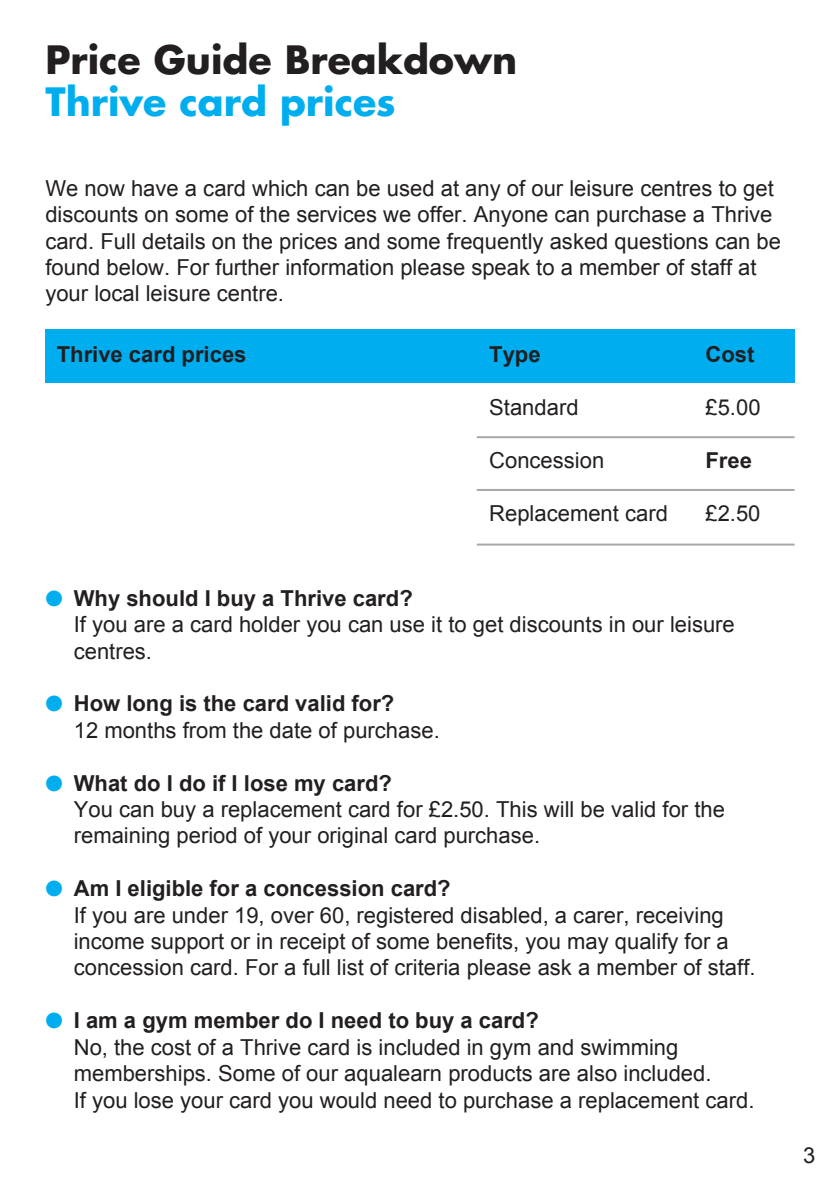
<style>
.page{position:relative;width:840px;height:1191px;background:#fff}
.page>*{position:absolute;margin:0;border:0;box-sizing:border-box;transform-origin:0 0}
.t1{font:700 38px "Futura";color:#231f20}
.t2{font:700 38px "Futura";color:#00aeef}
.t3{font:22px/26.4px "Arial";color:#231f20}
.t4{font:700 22px "Arial";color:#231f20}
.t5{font:700 22px "Arial";color:#231f20}
.s1{color:#00aeef}
.s2{font-weight:700}
</style>
<div class="page">
<div style="left:45px;top:329px;width:749px;height:54px;background:#00aeef"></div>
<hr style="left:476px;top:436px;width:318px;height:2px;background:#a8a9ad">
<hr style="left:476px;top:489px;width:318px;height:2px;background:#a8a9ad">
<hr style="left:476px;top:543px;width:318px;height:2px;background:#a8a9ad">
<p class="t1" style="left:45px;top:33px;width:473px">Price Guide Breakdown</p>
<p class="t2" style="left:45px;top:75px;width:352px">Thrive card prices</p>
<p class="t3" style="left:45px;top:175px;width:736px">We now have a card which can be used at any of our leisure centres to get discounts on some of the services we offer. Anyone can purchase a Thrive card. Full details on the prices and some frequently asked questions can be found below. For further information please speak to a member of staff at your local leisure centre.</p>
<p class="t4" style="left:57px;top:340px;width:191px">Thrive card prices</p>
<p class="t4" style="left:489px;top:340px;width:53px">Type</p>
<p class="t4" style="left:705px;top:340px;width:50px">Cost</p>
<p class="t3" style="left:489px;top:394px;width:91px">Standard</p>
<p class="t3" style="left:705px;top:394px;width:57px">£5.00</p>
<p class="t3" style="left:489px;top:447px;width:116px">Concession</p>
<p class="t5" style="left:705px;top:447px;width:48px">Free</p>
<p class="t3" style="left:489px;top:500px;width:180px">Replacement card</p>
<p class="t3" style="left:705px;top:500px;width:57px">£2.50</p>
<p class="t3" style="left:74px;top:585px;width:662px;text-indent:-28px"><span class="s1">●</span> <span class="s2">Why should I buy a Thrive card?<br></span>If you are a card holder you can use it to get discounts in our leisure centres.</p>
<p class="t3" style="left:74px;top:690px;width:367px;text-indent:-28px"><span class="s1">●</span> <span class="s2">How long is the card valid for?<br></span>12 months from the date of purchase.</p>
<p class="t4" style="left:45px;top:768px;width:348px"><span class="s1">●</span> What do I do if I lose my card?</p>
<p class="t3" style="left:74px;top:796px;width:652px">You can buy a replacement card for £2.50. This will be valid for the remaining period of your original card purchase.</p>
<p class="t4" style="left:45px;top:874px;width:406px"><span class="s1">●</span> Am I eligible for a concession card?</p>
<p class="t3" style="left:74px;top:902px;width:683px">If you are under 19, over 60, registered disabled, a carer, receiving income support or in receipt of some benefits, you may qualify for a concession card. For a full list of criteria please ask a member of staff.</p>
<p class="t3" style="left:74px;top:1007px;width:681px;text-indent:-28px"><span class="s1">●</span> <span class="s2">I am a gym member do I need to buy a card?<br></span>No, the cost of a Thrive card is included in gym and swimming memberships. Some of our aqualearn products are also included.<br>If you lose your card you would need to purchase a replacement card.</p>
<p class="t3" style="left:802px;top:1141px;width:14px">3</p>
</div>
